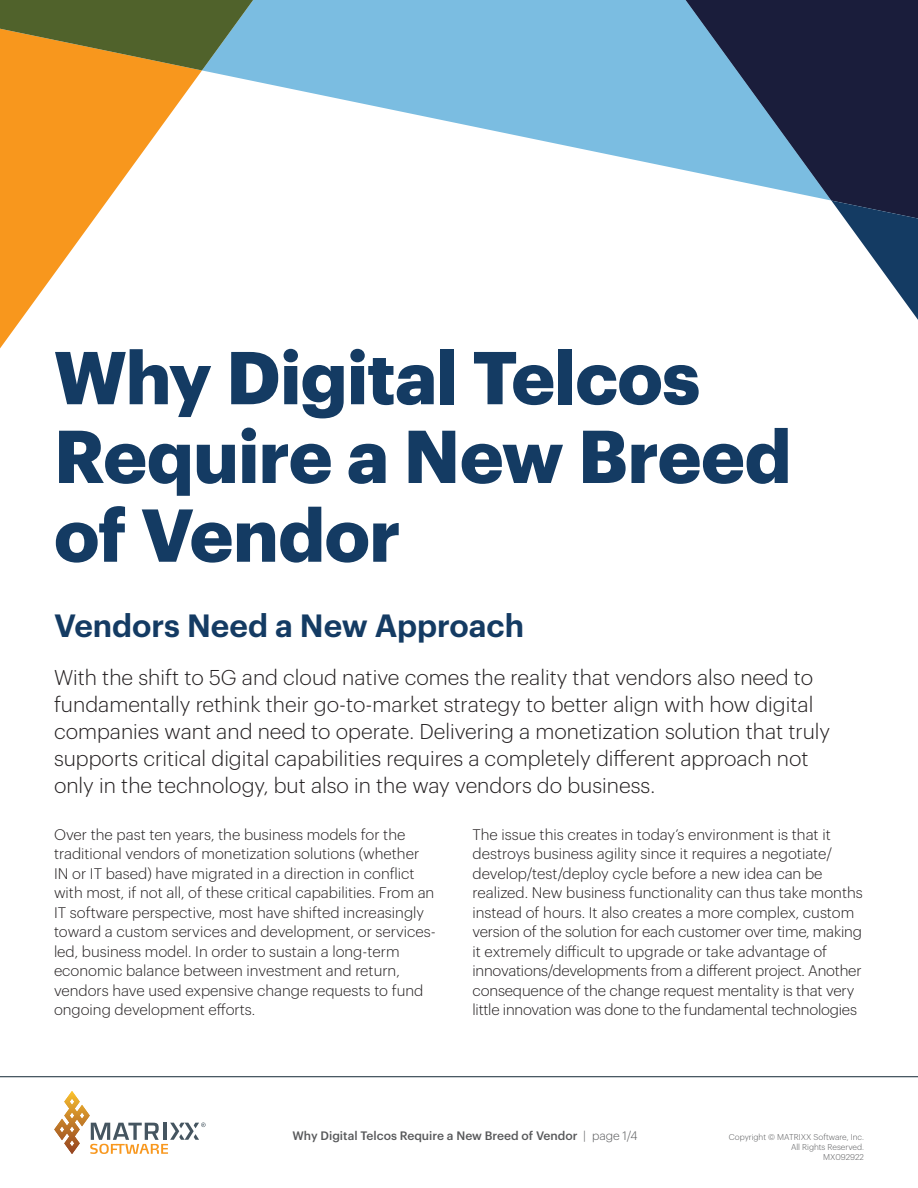
<style>
.page{position:relative;width:918px;height:1188px;background:#fff}
.page>*{position:absolute;margin:0;border:0;box-sizing:border-box;transform-origin:0 0}
.Cover_title{font:700 73.2px/78.8px "Graphik";letter-spacing:-.01em;color:#143b63}
.subtitle{font:600 31.5px "Graphik";color:#143b63}
._16_body_intro{font:300 21px/27px "Graphik";color:#231f20}
._10_Body_light{font:300 15px/19.5px "Graphik";color:#231f20}
.t1{font:500 12px "Graphik";color:#58595b}
.t2{font:300 8.25px/9.9px "Graphik";color:#58595b;text-align:right}
.s1{font-weight:300}
</style>
<div class="page">
<svg style="left:54px;top:1091px;width:152px;height:63px"></svg>
<hr style="left:0;top:1076px;width:918px;height:1px;background:#455560">
<svg style="left:0;top:70px;width:202px;height:278px;fill:#f8971d"></svg>
<svg style="left:202px;top:0;width:484px;height:171px;fill:#7bbde1"></svg>
<svg style="left:0;top:0;width:253px;height:70px;background:#7b773a"></svg>
<svg style="left:844px;top:218px;width:74px;height:102px"></svg>
<svg style="left:686px;top:0;width:232px;height:218px;background:#485b77"></svg>
<p class="Cover_title" style="left:54px;top:332px;width:739px">Why Digital Telcos<br>Require a New Breed of Vendor</p>
<p class="subtitle" style="left:54px;top:602px;width:472px">Vendors Need a New Approach</p>
<p class="_16_body_intro" style="left:54px;top:662px;width:778px">With the shift to 5G and cloud native comes the reality that vendors also need to fundamentally rethink their go-to-market strategy to better align with how digital companies want and need to operate. Delivering a monetization solution that truly supports critical digital capabilities requires a completely different approach not only in the technology, but also in the way vendors do business.</p>
<p class="_10_Body_light" style="left:54px;top:823px;width:383px">Over the past ten years, the business models for the traditional vendors of monetization solutions (whether IN or IT based) have migrated in a direction in conflict with most, if not all, of these critical capabilities. From an IT software perspective, most have shifted increasingly toward a custom services and development, or services&shy;led, business model. In order to sustain a long-term economic balance between investment and return, vendors have used expensive change requests to fund ongoing development efforts.</p>
<p class="_10_Body_light" style="left:472px;top:823px;width:392px">The issue this creates in today’s environment is that it destroys business agility since it requires a negotiate/ develop/test/deploy cycle before a new idea can be realized. New business functionality can thus take months instead of hours. It also creates a more complex, custom version of the solution for each customer over time, making it extremely difficult to upgrade or take advantage of innovations/developments from a different project. Another consequence of the change request mentality is that very little innovation was done to the fundamental technologies</p>
<p class="t1" style="left:292px;top:1126px;width:347px">Why Digital Telcos Require a New Breed of Vendor <span class="s1">| page 1/4</span></p>
<p class="t2" style="left:729px;top:1131px;width:137px">Copyright © MATRIXX Software, Inc.<br>All Rights Reserved.<br>MX092922</p>
</div>
